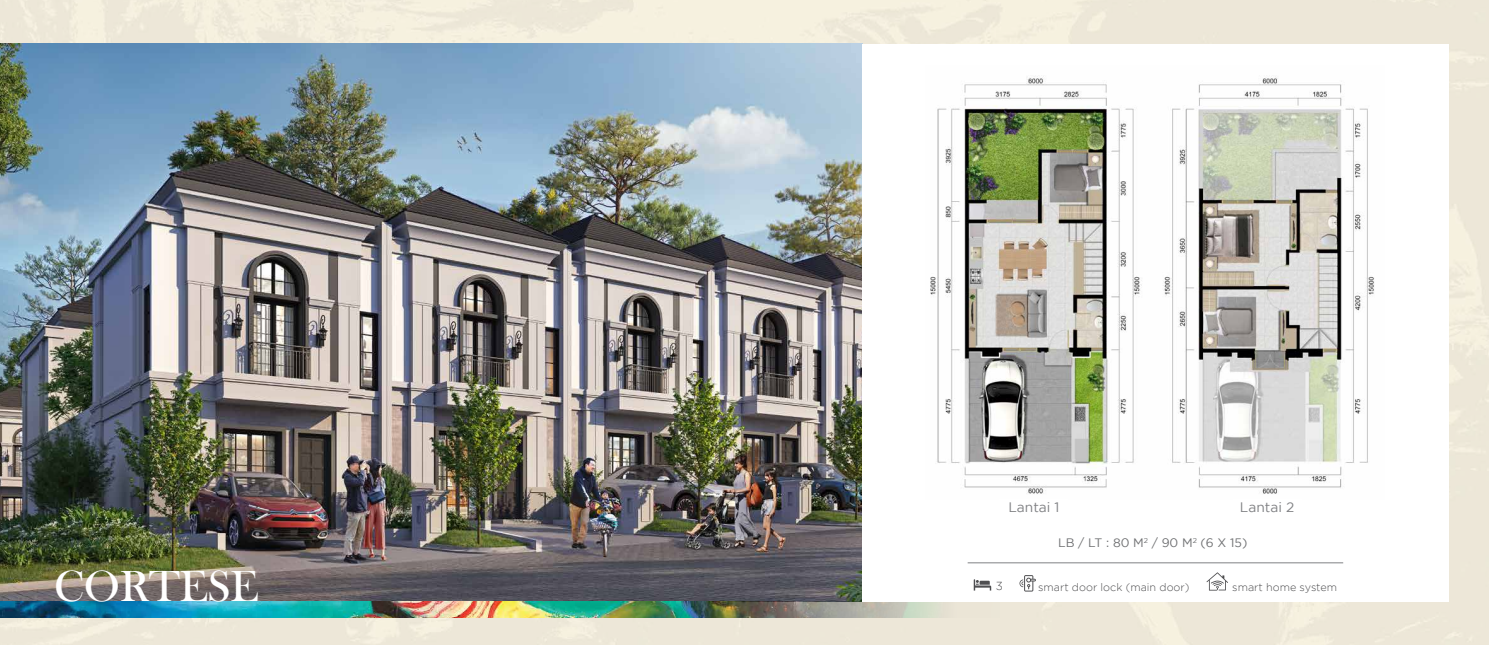
<style>
.page{position:relative;width:1489px;height:645px;background:#fff}
.page>*{position:absolute;margin:0;border:0;box-sizing:border-box;transform-origin:0 0}
.t1{font:44.62px "Bask Old Face";color:#fff}
.t2{font:13.74px "Gotham";color:#808184}
.t3{font:12.25px "Gotham";color:#6e6f71}
.t4{font:300 11.64px "Gotham";color:#4e4e50}
.t5{font:300 10.85px "Gotham";color:#4e4e50}
</style>
<div class="page">
<img style="left:0;top:0;width:1488px;height:645px">
<img style="left:0;top:44px;width:862px;height:558px">
<img style="left:0;top:602px;width:999px;height:16px">
<div style="left:862px;top:44px;width:586px;height:557px;background:#fff"></div>
<hr style="left:967px;top:562px;width:375px;height:1px;background:#808184">
<svg style="left:1206px;top:572px;width:21px;height:19px"></svg>
<svg style="left:1019px;top:575px;width:16px;height:16px"></svg>
<svg style="left:973px;top:579px;width:18px;height:11px"></svg>
<img style="left:930px;top:76px;width:444px;height:418px">
<h1 class="t1" style="left:54px;top:561px;width:206px">CORTESE</h1>
<p class="t2" style="left:1008px;top:499px;width:53px">Lantai 1</p>
<p class="t2" style="left:1239px;top:499px;width:56px">Lantai 2</p>
<p class="t3" style="left:1058px;top:536px;width:191px">LB / LT : 80 M<sup>2</sup> / 90 M<sup>2</sup> (6 X 15)</p>
<p class="t4" style="left:995px;top:580px;width:9px">3</p>
<p class="t5" style="left:1038px;top:581px;width:153px">smart door lock (main door)</p>
<p class="t5" style="left:1232px;top:581px;width:106px">smart home system</p>
</div>
